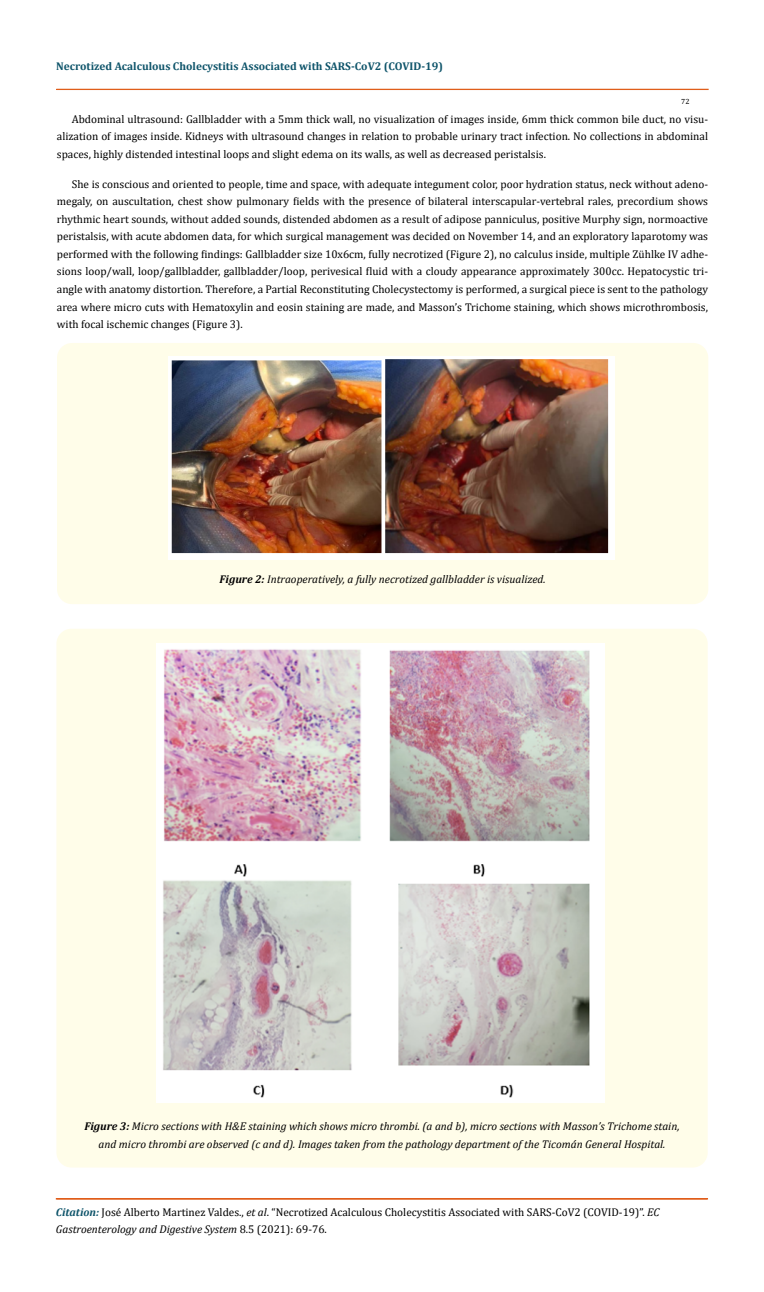
<style>
.page{position:relative;width:764px;height:1292px;background:#fff}
.page>*{position:absolute;margin:0;border:0;box-sizing:border-box;transform-origin:0 0}
.t1{font:11.25px/17.5px "Cambria";color:#000;text-align:justify}
.t2{font:italic 11.25px/17.5px "Cambria";color:#000;text-align:center}
.t3{font:700 11.25px "Cambria";color:#0e546a}
.t4{font:7.5px "Cambria";color:#000}
.s1{font-weight:700}
.s2{font-weight:700;font-style:italic;color:#0e546a}
.s3{font-style:italic}
</style>
<div class="page">
<div style="left:57px;top:89px;width:651px;height:1px;border:1px solid #e05d1a"></div>
<div style="left:56px;top:1198px;width:651px;height:1px;border:1px solid #e05d1a"></div>
<div style="left:57px;top:343px;width:651px;height:261px;background:#fffde9;border-radius:15px"></div>
<img style="left:168px;top:356px;width:446px;height:203px">
<div style="left:56px;top:628px;width:651px;height:539px;background:#fffde9;border-radius:15px"></div>
<img style="left:157px;top:643px;width:447px;height:459px">
<p class="t3" style="left:56px;top:58px;width:388px">Necrotized Acalculous Cholecystitis Associated with SARS-CoV2 (COVID-19)</p>
<p class="t4" style="left:681px;top:97px;width:10px">72</p>
<p class="t1" style="left:57px;top:110px;width:653px;text-indent:15px">Abdominal ultrasound: Gallbladder with a 5mm thick wall, no visualization of images inside, 6mm thick common bile duct, no visu&shy;alization of images inside. Kidneys with ultrasound changes in relation to probable urinary tract infection. No collections in abdominal spaces, highly distended intestinal loops and slight edema on its walls, as well as decreased peristalsis.</p>
<p class="t1" style="left:57px;top:175px;width:653px;text-indent:15px">She is conscious and oriented to people, time and space, with adequate integument color, poor hydration status, neck without adeno&shy;megaly, on auscultation, chest show pulmonary fields with the presence of bilateral interscapular-vertebral rales, precordium shows rhythmic heart sounds, without added sounds, distended abdomen as a result of adipose panniculus, positive Murphy sign, normoactive peristalsis, with acute abdomen data, for which surgical management was decided on November 14, and an exploratory laparotomy was performed with the following findings: Gallbladder size 10x6cm, fully necrotized (Figure 2), no calculus inside, multiple Zühlke IV adhe&shy;sions loop/wall, loop/gallbladder, gallbladder/loop, perivesical fluid with a cloudy appearance approximately 300cc. Hepatocystic tri&shy;angle with anatomy distortion. Therefore, a Partial Reconstituting Cholecystectomy is performed, a surgical piece is sent to the pathology area where micro cuts with Hematoxylin and eosin staining are made, and Masson’s Trichome staining, which shows microthrombosis, with focal ischemic changes (Figure 3).</p>
<p class="t2" style="left:220px;top:569px;width:327px"><span class="s1">Figure 2:</span> Intraoperatively, a fully necrotized gallbladder is visualized.</p>
<p class="t2" style="left:84px;top:1117px;width:596px"><span class="s1">Figure 3:</span> Micro sections with H&amp;E staining which shows micro thrombi. (a and b), micro sections with Masson’s Trichome stain, and micro thrombi are observed (c and d). Images taken from the pathology department of the Ticomán General Hospital.</p>
<p class="t1" style="left:56px;top:1202px;width:605px"><span class="s2">Citation:</span> José Alberto Martinez Valdes., <span class="s3">et al</span>. “Necrotized Acalculous Cholecystitis Associated with SARS-CoV2 (COVID-19)”. <span class="s3">EC<br>Gastroenterology and Digestive System</span> 8.5 (2021): 69-76.</p>
</div>
